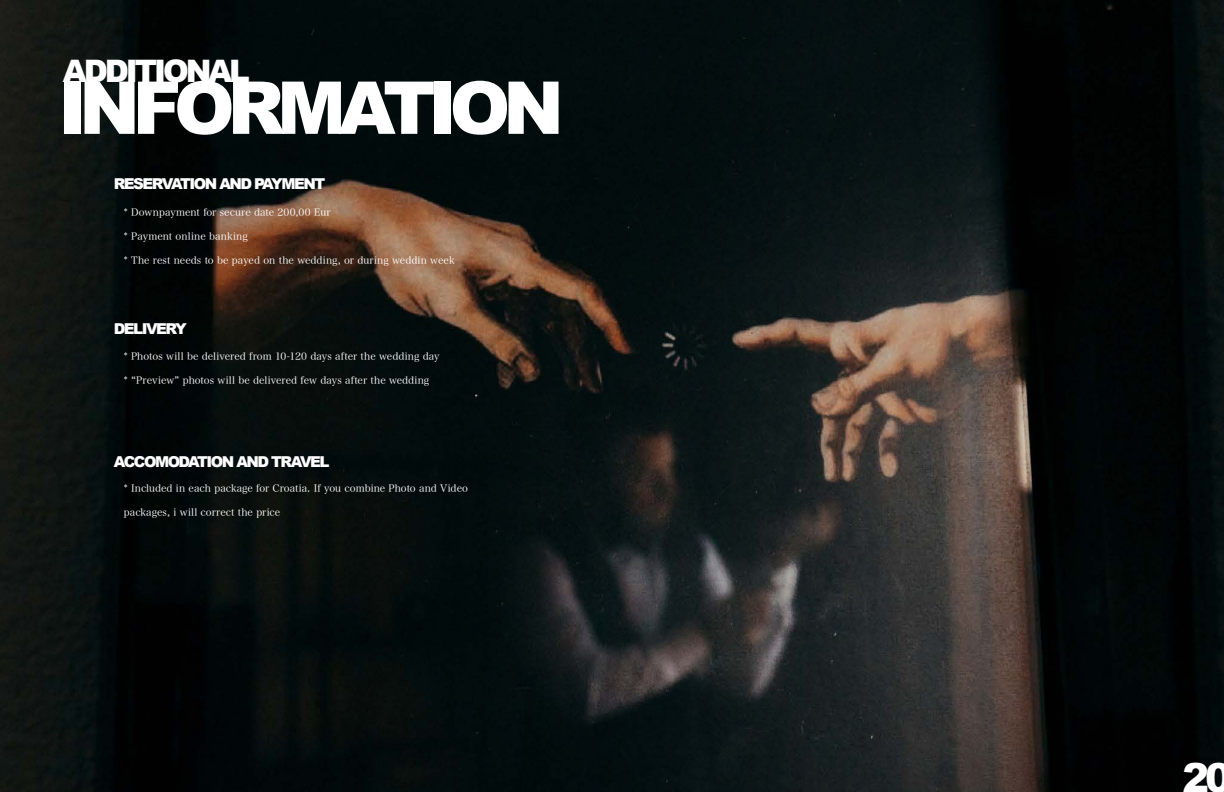
<style>
.page{position:relative;width:1224px;height:792px;background:#fff}
.page>*{position:absolute;margin:0;border:0;box-sizing:border-box;transform-origin:0 0}
.t1{font:900 73px "Arial";letter-spacing:-.1em;color:#fff}
.t2{font:900 40px "Arial";color:#fff}
.t3{font:900 31px "Arial";letter-spacing:-.1em;color:#fff}
.t4{font:900 15px "Arial";letter-spacing:-.1em;color:#fff}
.t5{font:10px "Hira Min Pro W3";letter-spacing:.005em;color:#fff}
</style>
<div class="page">
<img style="left:0;top:0;width:1224px;height:792px">
<h3 class="t3" style="left:63px;top:49px;width:189px">ADDITIONAL</h3>
<h1 class="t1" style="left:58px;top:55px;width:507px">INFORMATION</h1>
<h3 class="t4" style="left:114px;top:173px;width:213px">RESERVATION AND PAYMENT</h3>
<p class="t5" style="left:124px;top:204px;width:208px">* Downpayment for secure date 200,00 Eur</p>
<p class="t5" style="left:124px;top:228px;width:125px">* Payment online banking</p>
<p class="t5" style="left:124px;top:252px;width:332px">* The rest needs to be payed on the wedding, or during weddin week</p>
<h3 class="t4" style="left:114px;top:318px;width:75px">DELIVERY</h3>
<p class="t5" style="left:124px;top:348px;width:317px">* Photos will be delivered from 10-120 days after the wedding day</p>
<p class="t5" style="left:124px;top:372px;width:307px">* “Preview” photos will be delivered few days after the wedding</p>
<h3 class="t4" style="left:114px;top:451px;width:217px">ACCOMODATION AND TRAVEL</h3>
<p class="t5" style="left:124px;top:480px;width:346px">* Included in each package for Croatia. If you combine Photo and Video</p>
<p class="t5" style="left:124px;top:504px;width:158px">packages, i will correct the price</p>
<h2 class="t2" style="left:1183px;top:749px;width:51px">20</h2>
</div>
